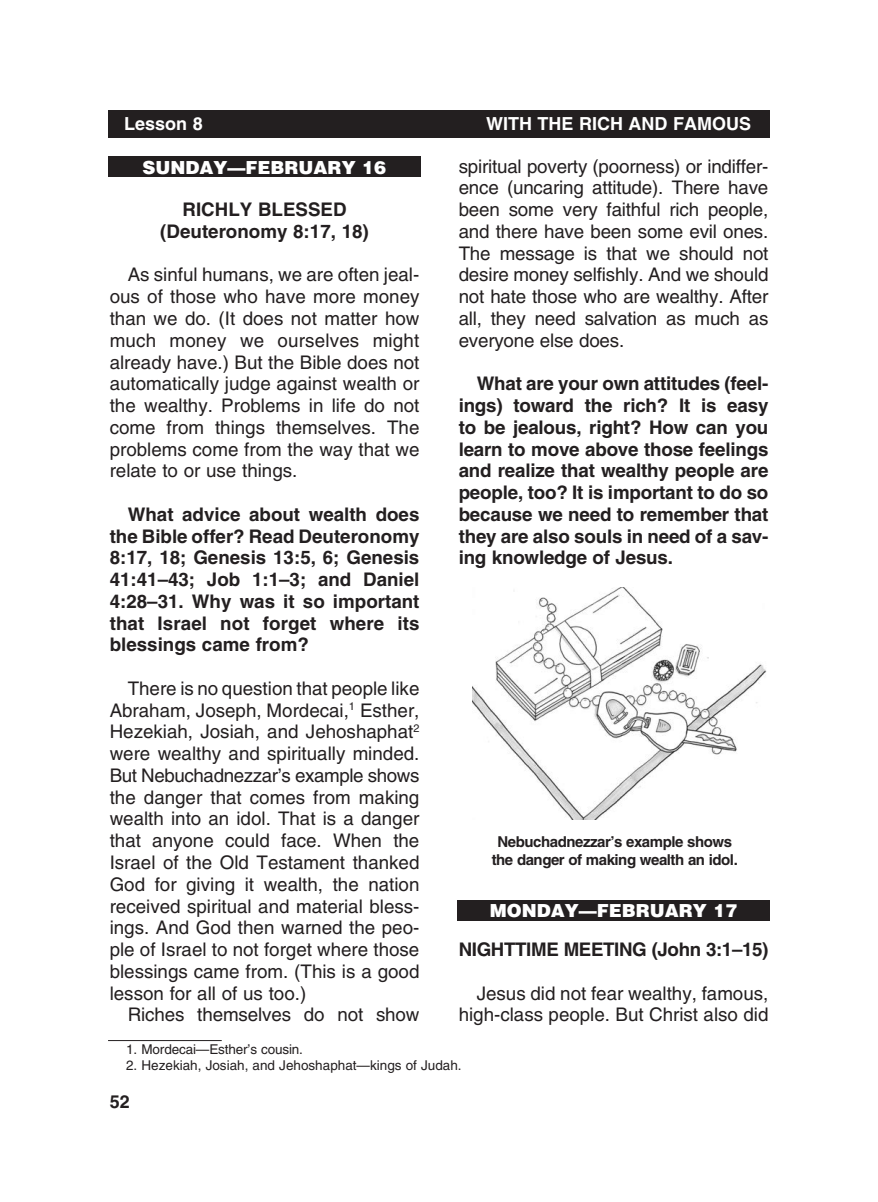
<style>
.page{position:relative;width:878px;height:1202px;background:#fff}
.page>*{position:absolute;margin:0;border:0;box-sizing:border-box;transform-origin:0 0}
._1-Body{font:18.75px/21.8px "Helvetica";color:#231f20}
._2-Body_bold{font:700 18.75px/21.8px "Helvetica";letter-spacing:-.005em;color:#231f20;text-align:justify}
._5-subheads{font:700 18.75px/21.8px "Helvetica";color:#231f20;text-align:center}
._5-subheads-2{font:700 18.75px "Helvetica";letter-spacing:-.02em;color:#231f20}
.t1{font:900 18px "Helvetica";color:#fff}
.t2{font:700 18px "Helvetica";color:#fff}
.t3{font:700 18px "Helvetica";color:#231f20}
._8-captions{font:700 15px/18px "Helvetica";letter-spacing:-.03em;color:#231f20;text-align:center}
._7-footnotes{font:13.5px "Helvetica";color:#231f20}
._6-Footnotes_rule{font:13.5px "Helvetica";letter-spacing:-.01em;color:#231f20}
</style>
<div class="page">
<div style="left:108px;top:111px;width:662px;height:27px;background:#231f20"></div>
<div style="left:108px;top:157px;width:313px;height:20px;background:#231f20"></div>
<div style="left:457px;top:900px;width:313px;height:20px;background:#231f20"></div>
<hr style="left:108px;top:1040px;width:114px;height:1px;background:#231f20">
<img style="left:472px;top:588px;width:295px;height:231px">
<p class="t2" style="left:124px;top:113px;width:80px">Lesson 8</p>
<p class="t2" style="left:486px;top:113px;width:266px">WITH THE RICH AND FAMOUS</p>
<p class="t1" style="left:142px;top:155px;width:245px">SUNDAY—FEBRUARY 16</p>
<p class="_5-subheads" style="left:160px;top:198px;width:210px">RICHLY BLESSED (Deuteronomy 8:17, 18)</p>
<p class="_1-Body" style="left:110px;top:264px;width:311px;text-align:justify;text-indent:18px">As sinful humans, we are often jeal&shy;ous of those who have more money than we do. (It does not matter how much money we ourselves might already have.) But the Bible does not automatically judge against wealth or the wealthy. Problems in life do not come from things themselves. The problems come from the way that we relate to or use things.</p>
<p class="_2-Body_bold" style="left:110px;top:503px;width:311px;text-indent:18px">What advice about wealth does the Bible offer? Read Deuteronomy 8:17, 18; Genesis 13:5, 6; Genesis 41:41–43; Job 1:1–3; and Daniel 4:28–31. Why was it so important that Israel not forget where its blessings came from?</p>
<p class="_1-Body" style="left:110px;top:677px;width:311px;text-indent:18px">There is no question that people like Abraham, Joseph, Mordecai,<sup>1</sup> Esther, Hezekiah, Josiah, and Jehoshaphat<sup>2 </sup>were wealthy and spiritually minded.<br>But Nebuchadnezzar’s example shows the danger that comes from making wealth into an idol. That is a danger that anyone could face. When the Israel of the Old Testament thanked God for giving it wealth, the nation received spiritual and material bless&shy;ings. And God then warned the peo&shy;ple of Israel to not forget where those blessings came from. (This is a good lesson for all of us too.)</p>
<p class="_1-Body" style="left:128px;top:1003px;width:293px">Riches themselves do not show</p>
<p class="_1-Body" style="left:458px;top:155px;width:311px">spiritual poverty (poorness) or indiffer&shy;ence (uncaring attitude). There have been some very faithful rich people, and there have been some evil ones.<br>The message is that we should not desire money selfishly. And we should not hate those who are wealthy. After all, they need salvation as much as everyone else does.</p>
<p class="_2-Body_bold" style="left:458px;top:372px;width:311px;text-indent:18px">What are your own attitudes (feel&shy;ings) toward the rich? It is easy to be jealous, right? How can you learn to move above those feelings and realize that wealthy people are people, too? It is important to do so because we need to remember that they are also souls in need of a sav&shy;ing knowledge of Jesus.</p>
<p class="_8-captions" style="left:491px;top:832px;width:247px">Nebuchadnezzar’s example shows the danger of making wealth an idol.</p>
<p class="t1" style="left:489px;top:899px;width:249px">MONDAY—FEBRUARY 17</p>
<p class="_5-subheads-2" style="left:458px;top:938px;width:311px">NIGHTTIME MEETING (John 3:1–15)</p>
<p class="_1-Body" style="left:458px;top:982px;width:311px;text-align:right">Jesus did not fear wealthy, famous, high-class people. But Christ also did</p>
<p class="_6-Footnotes_rule" style="left:126px;top:1041px;width:176px">1. Mordecai—Esther’s cousin.</p>
<p class="_7-footnotes" style="left:126px;top:1057px;width:335px">2. Hezekiah, Josiah, and Jehoshaphat—kings of Judah.</p>
<p class="t3" style="left:110px;top:1090px;width:22px">52</p>
</div>
